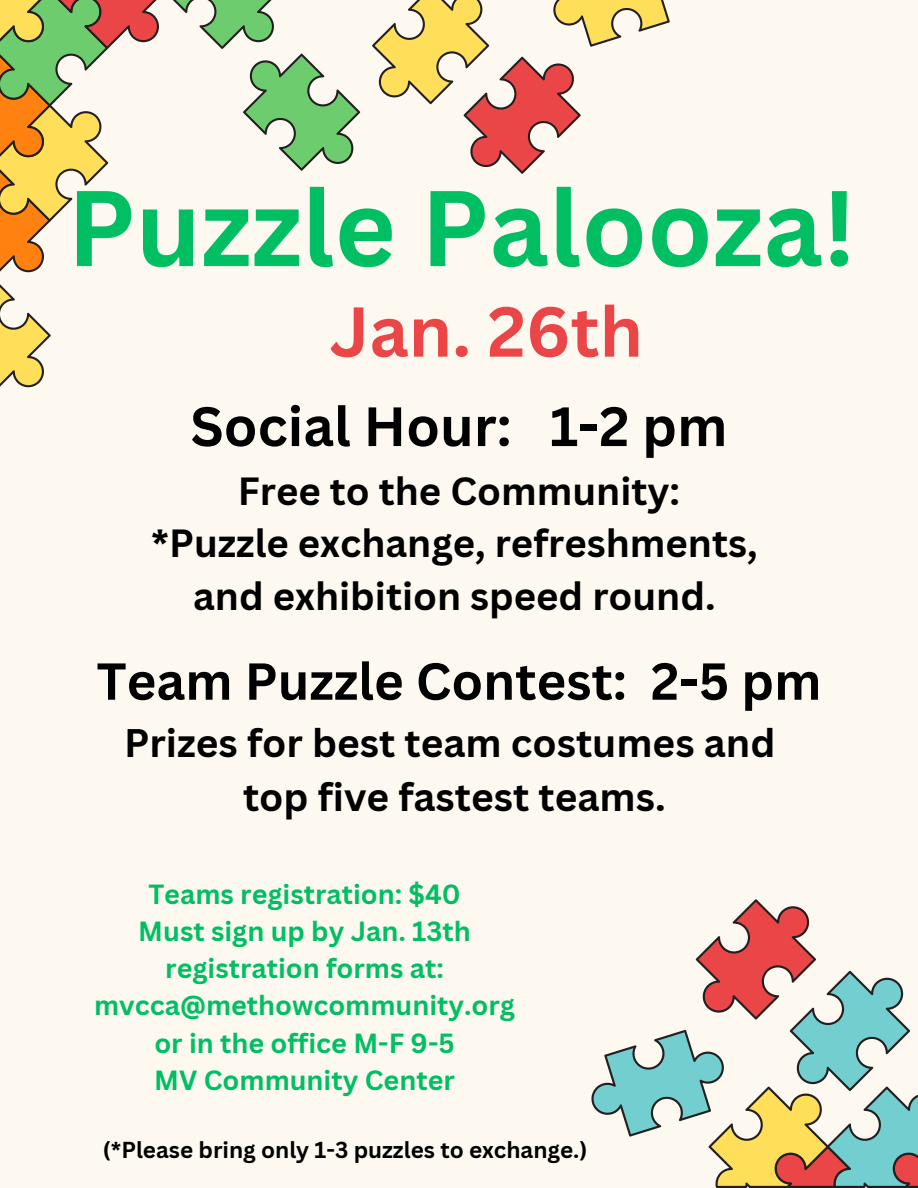
<style>
.page{position:relative;width:918px;height:1188px;background:#fdf8f0}
.page>*{position:absolute;margin:0;border:0;box-sizing:border-box;transform-origin:0 0}
.t1{font:700 105px "Canva Sans";color:#00bf63}
.t2{font:700 69px "Canva Sans";color:#ea4647}
.t3{font:700 54.15px "Canva Sans";color:#000}
.t4{font:700 50.85px "Canva Sans";color:#000}
.t5{font:700 38.85px/54px "Canva Sans";color:#000;text-align:center}
.t6{font:700 38.25px/52.8px "Canva Sans";color:#000;text-align:center}
.t7{font:700 27px/37.2px "Canva Sans";color:#00bf63;text-align:center}
.t8{font:700 22.5px "Canva Sans";color:#000}
</style>
<div class="page">
<svg style="left:591px;top:899px;width:327px;height:288px"></svg>
<svg style="left:0;top:0;width:360px;height:388px"></svg>
<svg style="left:372px;top:0;width:298px;height:174px"></svg>
<h2 class="t1" style="left:67px;top:154px;width:790px">Puzzle Palooza!</h2>
<h1 class="t2" style="left:330px;top:283px;width:315px">Jan. 26th</h1>
<p class="t3" style="left:190px;top:388px;width:538px">Social Hour: 1-2 pm</p>
<p class="t6" style="left:151px;top:463px;width:608px">Free to the Community:<br>*Puzzle exchange, refreshments, and exhibition speed round.</p>
<h3 class="t4" style="left:97px;top:645px;width:726px">Team Puzzle Contest: 2-5 pm</h3>
<h3 class="t5" style="left:124px;top:715px;width:653px">Prizes for best team costumes and top five fastest teams.</h3>
<h3 class="t7" style="left:94px;top:875px;width:422px">Teams registration: $40<br>Must sign up by Jan. 13th registration forms at: mvcca@methowcommunity.org or in the office M-F 9-5<br>MV Community Center</h3>
<p class="t8" style="left:103px;top:1134px;width:486px">(*Please bring only 1-3 puzzles to exchange.)</p>
</div>
